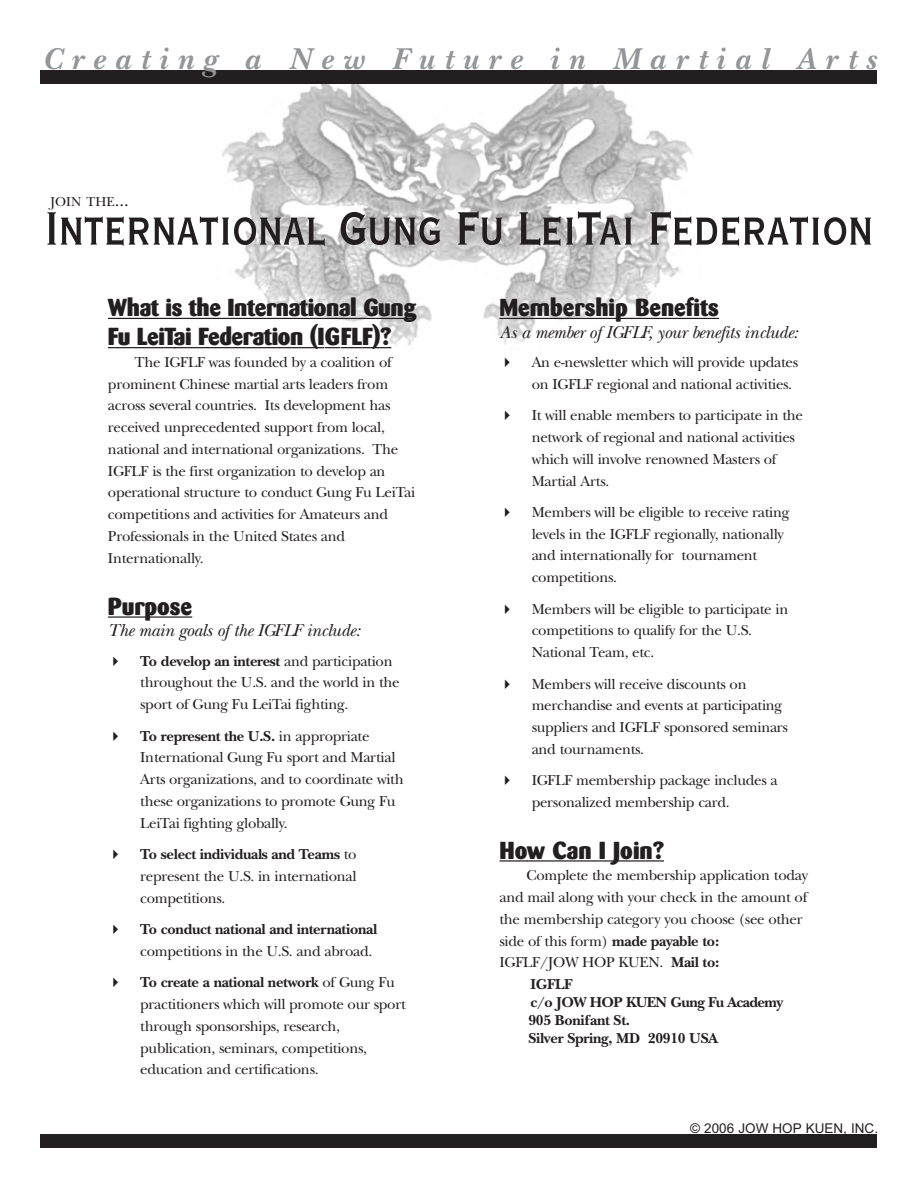
<style>
.page{position:relative;width:918px;height:1188px;background:#fff}
.page>*{position:absolute;margin:0;border:0;box-sizing:border-box;transform-origin:0 0}
.t1{font:61.5px "Copperplate Thirty BC";letter-spacing:-.015em;color:#231f20;scale:.85 1}
.t2{font:italic 700 31.5px "New Baskerville";letter-spacing:.3em;color:#939598}
.t3{font:800 24.3px/29.2px "Barmeno";letter-spacing:-.015em;color:#231f20}
.t4{font:italic 18px "New Baskerville";letter-spacing:-.02em;color:#231f20}
.t5{font:15px/21.8px "New Baskerville";letter-spacing:-.02em;color:#231f20}
.t6{font:700 15px/18px "New Baskerville";letter-spacing:-.02em;color:#231f20}
.t7{font:13.5px "Arial";color:#231f20}
.t8{font:13.5px "New Baskerville";color:#231f20}
.s1{font-size:18px}
.s2{font-weight:700}
.s3{font-weight:400}
</style>
<div class="page">
<img style="left:216px;top:84px;width:486px;height:265px">
<div style="left:40px;top:1134px;width:838px;height:14px;background:#231f20"></div>
<div style="left:40px;top:70px;width:838px;height:14px;background:#231f20"></div>
<hr style="left:108px;top:318px;width:308px;height:1px;background:#231f20">
<hr style="left:118px;top:347px;width:58px;height:1px;background:#231f20">
<hr style="left:174px;top:347px;width:35px;height:1px;background:#231f20">
<hr style="left:208px;top:347px;width:116px;height:1px;background:#231f20">
<svg style="left:325px;top:347px;width:66px;height:1px"></svg>
<hr style="left:108px;top:616px;width:84px;height:2px;background:#231f20">
<hr style="left:499px;top:318px;width:220px;height:1px;background:#231f20">
<hr style="left:499px;top:860px;width:28px;height:2px;background:#231f20">
<hr style="left:527px;top:860px;width:137px;height:2px;background:#231f20">
<h2 class="t2" style="left:42px;top:40px;width:835px">Creating a New Future in Martial Arts</h2>
<p class="t8" style="left:51px;top:193px;width:80px">JOIN THE<span class="s1">...</span></p>
<h1 class="t1" style="left:45px;top:187px;width:977px">International Gung Fu LeiTai Federation</h1>
<h3 class="t3" style="left:108px;top:295px;width:310px">What is the International Gung<br>Fu LeiTai Federation (IGFLF)?</h3>
<p class="t5" style="left:108px;top:351px;width:309px;text-indent:27px">The IGFLF was founded by a coalition of prominent Chinese martial arts leaders from across several countries. Its development has received unprecedented support from local, national and international organizations. The IGFLF is the first organization to develop an operational structure to conduct Gung Fu LeiTai competitions and activities for Amateurs and Professionals in the United States and Internationally.</p>
<h3 class="t3" style="left:108px;top:594px;width:86px">Purpose</h3>
<p class="t4" style="left:108px;top:620px;width:254px">The main goals of the IGFLF include:</p>
<p class="t5" style="left:140px;top:650px;width:261px;text-indent:-32px">✔ <span class="s2">To develop an interest</span> and participation throughout the U.S. and the world in the sport of Gung Fu LeiTai fighting.</p>
<p class="t5" style="left:140px;top:725px;width:265px;text-indent:-32px">✔ <span class="s2">To represent the U.S.</span> in appropriate International Gung Fu sport and Martial Arts organizations, and to coordinate with these organizations to promote Gung Fu LeiTai fighting globally.</p>
<p class="t5" style="left:140px;top:843px;width:218px;text-align:justify;text-indent:-32px">✔ <span class="s2">To select individuals and Teams</span> to represent the U.S. in international competitions.</p>
<p class="t6" style="left:140px;top:918px;width:239px;line-height:21.8px;text-indent:-32px">✔ To conduct national and international <span class="s3">competitions in the U.S. and abroad.</span></p>
<p class="t5" style="left:140px;top:971px;width:267px;text-indent:-32px">✔ <span class="s2">To create a national network</span> of Gung Fu practitioners which will promote our sport through sponsorships, research, publication, seminars, competitions, education and certifications.</p>
<h3 class="t3" style="left:499px;top:295px;width:221px">Membership Benefits</h3>
<p class="t4" style="left:499px;top:321px;width:300px">As a member of IGFLF, your benefits include:</p>
<p class="t5" style="left:532px;top:351px;width:268px;text-indent:-32px">✔ An e-newsletter which will provide updates on IGFLF regional and national activities.</p>
<p class="t5" style="left:532px;top:404px;width:273px;text-indent:-32px">✔ It will enable members to participate in the network of regional and national activities which will involve renowned Masters of Martial Arts.</p>
<p class="t5" style="left:532px;top:501px;width:259px;text-indent:-32px">✔ Members will be eligible to receive rating levels in the IGFLF regionally, nationally and internationally for tournament competitions.</p>
<p class="t5" style="left:532px;top:598px;width:258px;text-indent:-32px">✔ Members will be eligible to participate in competitions to qualify for the U.S.<br>National Team, etc.</p>
<p class="t5" style="left:532px;top:673px;width:258px;text-indent:-32px">✔ Members will receive discounts on merchandise and events at participating suppliers and IGFLF sponsored seminars and tournaments.</p>
<p class="t5" style="left:532px;top:769px;width:247px;text-indent:-32px">✔ IGFLF membership package includes a personalized membership card.</p>
<h3 class="t3" style="left:499px;top:837px;width:166px">How Can I Join?</h3>
<p class="t5" style="left:526px;top:864px;width:283px">Complete the membership application today</p>
<p class="t5" style="left:499px;top:886px;width:309px">and mail along with your check in the amount of</p>
<p class="t5" style="left:499px;top:908px;width:305px">the membership category you choose (see other</p>
<p class="t5" style="left:499px;top:929px;width:221px">side of this form) <span class="s2">made payable to:</span></p>
<p class="t5" style="left:499px;top:951px;width:221px">IGFLF/JOW HOP KUEN. <span class="s2">Mail to:</span></p>
<p class="t6" style="left:530px;top:975px;width:44px">IGFLF</p>
<p class="t6" style="left:528px;top:993px;width:256px">c/o JOW HOP KUEN Gung Fu Academy<br>905 Bonifant St.<br>Silver Spring, MD 20910 USA</p>
<p class="t7" style="left:690px;top:1120px;width:189px">© 2006 JOW HOP KUEN, INC.</p>
</div>
